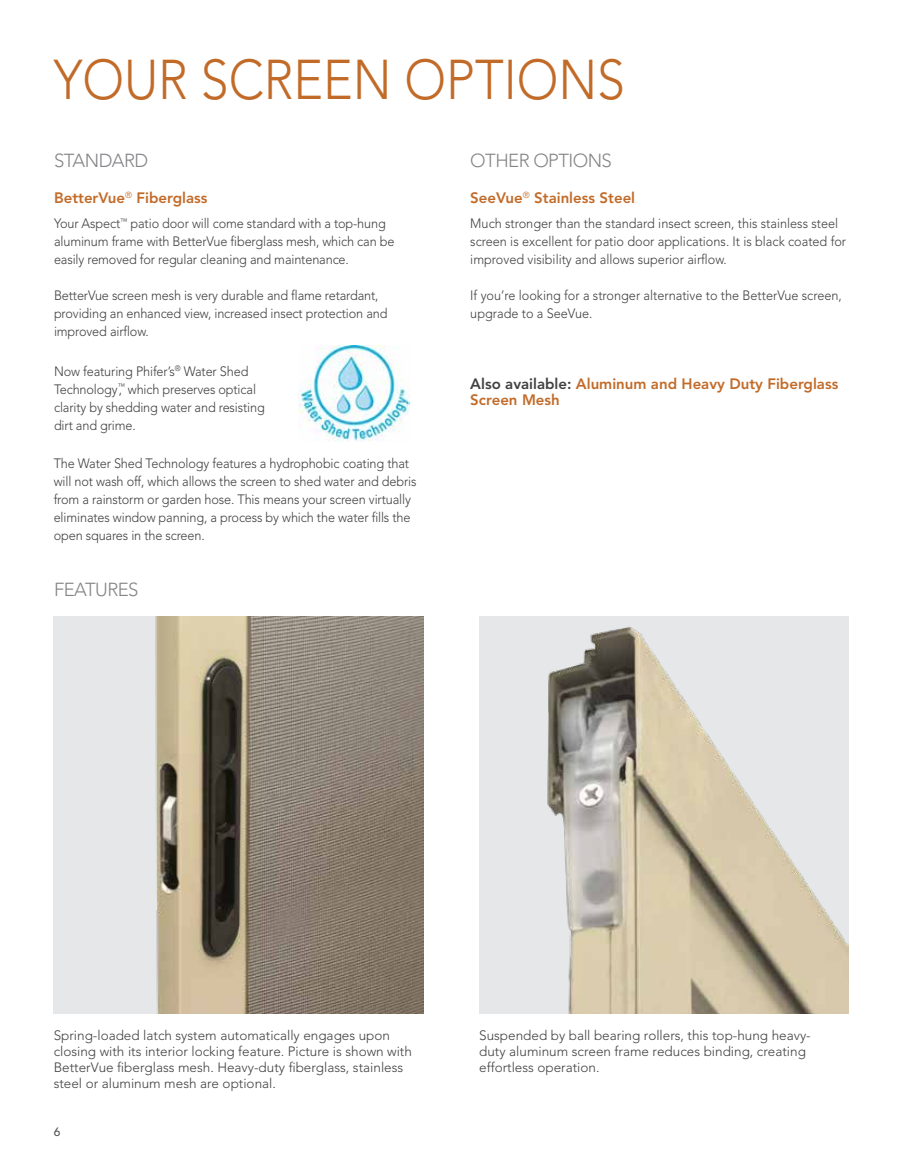
<style>
.page{position:relative;width:905px;height:1175px;background:#fff}
.page>*{position:absolute;margin:0;border:0;box-sizing:border-box;transform-origin:0 0}
.t1{font:300 55.5px "Avenir LT Std";color:#c26b29;scale:.9 1}
.t2{font:300 18.75px "Avenir LT Std";letter-spacing:-.03em;color:#76777a}
.t3{font:800 15px/16.5px "Avenir LT Std";color:#c26b29}
.t4{font:300 13.5px/18px "Avenir LT Std";letter-spacing:-.01em;color:#414042;scale:.94 1}
.t5{font:300 13.5px/16.2px "Avenir LT Std";letter-spacing:-.01em;color:#414042}
.t6{font:500 12px "Avenir LT Std";color:#58595b}
.s1{color:#414042}
</style>
<div class="page">
<img style="left:54px;top:616px;width:369px;height:397px">
<img style="left:479px;top:616px;width:369px;height:397px">
<img style="left:299px;top:345px;width:110px;height:96px">
<h1 class="t1" style="left:54px;top:47px;width:636px">YOUR SCREEN OPTIONS</h1>
<h2 class="t2" style="left:54px;top:150px;width:96px">STANDARD</h2>
<h2 class="t2" style="left:470px;top:150px;width:143px">OTHER OPTIONS</h2>
<p class="t3" style="left:54px;top:189px;width:155px">BetterVue<sup>®</sup> Fiberglass</p>
<p class="t4" style="left:54px;top:214px;width:363px">Your Aspect<sup>™</sup> patio door will come standard with a top-hung aluminum frame with BetterVue fiberglass mesh, which can be easily removed for regular cleaning and maintenance.</p>
<p class="t4" style="left:54px;top:286px;width:356px">BetterVue screen mesh is very durable and flame retardant, providing an enhanced view, increased insect protection and improved airflow.</p>
<p class="t4" style="left:54px;top:362px;width:226px">Now featuring Phifer’s<sup>®</sup> Water Shed<br>Technology<sup>™</sup>, which preserves optical clarity by shedding water and resisting dirt and grime.</p>
<p class="t4" style="left:54px;top:454px;width:387px">The Water Shed Technology features a hydrophobic coating that will not wash off, which allows the screen to shed water and debris from a rainstorm or garden hose. This means your screen virtually eliminates window panning, a process by which the water fills the open squares in the screen.</p>
<h2 class="t2" style="left:54px;top:579px;width:86px">FEATURES</h2>
<p class="t3" style="left:470px;top:189px;width:166px">SeeVue<sup>®</sup> Stainless Steel</p>
<p class="t4" style="left:470px;top:214px;width:401px">Much stronger than the standard insect screen, this stainless steel screen is excellent for patio door applications. It is black coated for improved visibility and allows superior airflow.</p>
<p class="t4" style="left:470px;top:286px;width:397px">If you’re looking for a stronger alternative to the BetterVue screen, upgrade to a SeeVue.</p>
<p class="t3" style="left:470px;top:375px;width:369px"><span class="s1">Also available:</span> Aluminum and Heavy Duty Fiberglass<br>Screen Mesh</p>
<p class="t5" style="left:54px;top:1026px;width:360px">Spring-loaded latch system automatically engages upon closing with its interior locking feature. Picture is shown with BetterVue fiberglass mesh. Heavy-duty fiberglass, stainless steel or aluminum mesh are optional.</p>
<p class="t5" style="left:479px;top:1026px;width:333px">Suspended by ball bearing rollers, this top-hung heavy&shy;duty aluminum screen frame reduces binding, creating effortless operation.</p>
<p class="t6" style="left:54px;top:1124px;width:8px">6</p>
</div>
